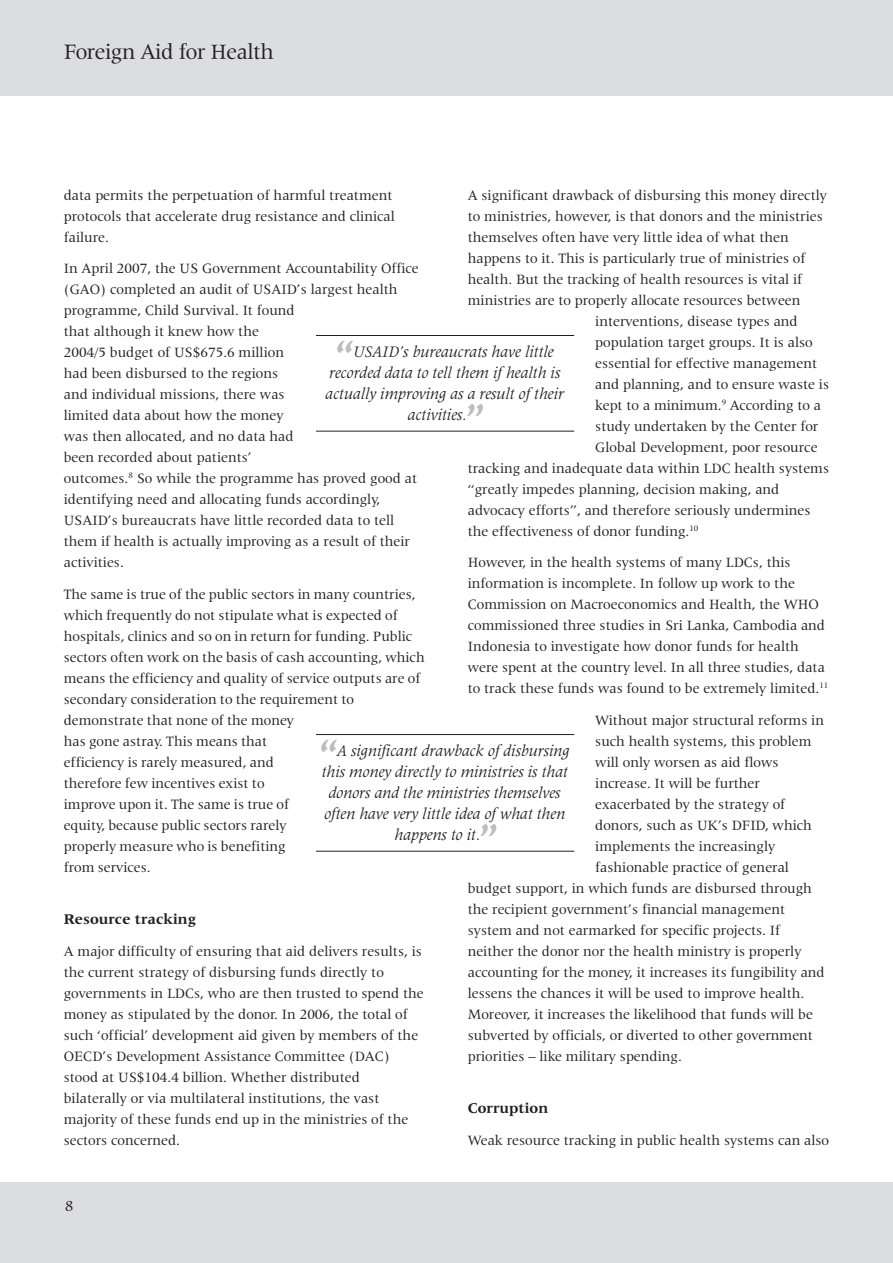
<style>
.page{position:relative;width:893px;height:1263px;background:#fff}
.page>*{position:absolute;margin:0;border:0;box-sizing:border-box;transform-origin:0 0}
.jh_pull_quote{font:600 48px "Adobe Jenson Pro";color:#bcbdc0}
.t1{font:22.5px "Latin 725 BT";letter-spacing:-.02em;color:#231f20}
.jh_pull_quote-2{font:italic 16.5px "Latin 725 BT";color:#231f20}
.t2{font:15.75px "Latin 725 BT";color:#231f20}
.jh_c-head{font:700 15px "Latin 725 BT";color:#231f20}
.jh_body{font:14.7px/21px "Latin 725 BT";color:#231f20}
</style>
<div class="page">
<div style="left:0;top:1182px;width:893px;height:81px;background:#dcdddf"></div>
<div style="left:0;top:0;width:893px;height:96px;background:#dcdddf"></div>
<hr style="left:316px;top:335px;width:258px;height:1px;background:#231f20">
<hr style="left:316px;top:431px;width:258px;height:1px;background:#231f20">
<hr style="left:316px;top:734px;width:258px;height:1px;background:#231f20">
<hr style="left:316px;top:851px;width:258px;height:1px;background:#231f20">
<h2 class="t1" style="left:64px;top:39px;width:212px">Foreign Aid for Health</h2>
<p class="jh_body" style="left:64px;top:184px;width:333px">data permits the perpetuation of harmful treatment protocols that accelerate drug resistance and clinical failure.</p>
<p class="jh_body" style="left:64px;top:258px;width:357px">In April 2007, the US Government Accountability Office (GAO) completed an audit of USAID’s largest health programme, Child Survival. It found<br>that although it knew how the<br>2004/5 budget of US$675.6 million<br>had been disbursed to the regions<br>and individual missions, there was<br>limited data about how the money<br>was then allocated, and no data had<br>been recorded about patients’<br>outcomes.<sup>8</sup> So while the programme has proved good at identifying need and allocating funds accordingly, USAID’s bureaucrats have little recorded data to tell them if health is actually improving as a result of their activities.</p>
<p class="jh_body" style="left:64px;top:583px;width:362px">The same is true of the public sectors in many countries, which frequently do not stipulate what is expected of hospitals, clinics and so on in return for funding. Public sectors often work on the basis of cash accounting, which means the efficiency and quality of service outputs are of secondary consideration to the requirement to demonstrate that none of the money<br>has gone astray. This means that<br>efficiency is rarely measured, and<br>therefore few incentives exist to<br>improve upon it. The same is true of<br>equity, because public sectors rarely<br>properly measure who is benefiting<br>from services.</p>
<p class="jh_body" style="left:468px;top:184px;width:361px">A significant drawback of disbursing this money directly</p>
<p class="jh_body" style="left:468px;top:205px;width:356px">to ministries, however, is that donors and the ministries</p>
<p class="jh_body" style="left:468px;top:226px;width:323px">themselves often have very little idea of what then</p>
<p class="jh_body" style="left:468px;top:247px;width:339px">happens to it. This is particularly true of ministries of</p>
<p class="jh_body" style="left:468px;top:268px;width:336px">health. But the tracking of health resources is vital if</p>
<p class="jh_body" style="left:468px;top:289px;width:334px">ministries are to properly allocate resources between</p>
<p class="jh_body" style="left:595px;top:310px;width:204px">interventions, disease types and</p>
<p class="jh_body" style="left:595px;top:331px;width:219px">population target groups. It is also</p>
<p class="jh_body" style="left:595px;top:352px;width:223px">essential for effective management</p>
<p class="jh_body" style="left:595px;top:373px;width:235px">and planning, and to ensure waste is</p>
<p class="jh_body" style="left:595px;top:394px;width:227px">kept to a minimum.<sup>9</sup> According to a</p>
<p class="jh_body" style="left:595px;top:415px;width:225px">study undertaken by the Center for</p>
<p class="jh_body" style="left:595px;top:436px;width:224px">Global Development, poor resource</p>
<p class="jh_body" style="left:468px;top:457px;width:363px">tracking and inadequate data within LDC health systems</p>
<p class="jh_body" style="left:468px;top:478px;width:313px">“greatly impedes planning, decision making, and</p>
<p class="jh_body" style="left:468px;top:499px;width:344px">advocacy efforts”, and therefore seriously undermines</p>
<p class="jh_body" style="left:468px;top:520px;width:232px">the effectiveness of donor funding.<sup>10</sup></p>
<p class="jh_body" style="left:468px;top:552px;width:362px">However, in the health systems of many LDCs, this information is incomplete. In follow up work to the Commission on Macroeconomics and Health, the WHO commissioned three studies in Sri Lanka, Cambodia and Indonesia to investigate how donor funds for health were spent at the country level. In all three studies, data to track these funds was found to be extremely limited.<sup>11</sup></p>
<p class="jh_body" style="left:595px;top:709px;width:230px">Without major structural reforms in</p>
<p class="jh_body" style="left:595px;top:730px;width:218px">such health systems, this problem</p>
<p class="jh_body" style="left:595px;top:751px;width:185px">will only worsen as aid flows</p>
<p class="jh_body" style="left:595px;top:772px;width:166px">increase. It will be further</p>
<p class="jh_body" style="left:595px;top:793px;width:191px">exacerbated by the strategy of</p>
<p class="jh_body" style="left:595px;top:814px;width:218px">donors, such as UK’s DFID, which</p>
<p class="jh_body" style="left:595px;top:835px;width:182px">implements the increasingly</p>
<p class="jh_body" style="left:595px;top:856px;width:195px">fashionable practice of general</p>
<p class="jh_body" style="left:468px;top:877px;width:346px">budget support, in which funds are disbursed through</p>
<p class="jh_body" style="left:468px;top:898px;width:319px">the recipient government’s financial management</p>
<p class="jh_body" style="left:468px;top:919px;width:314px">system and not earmarked for specific projects. If</p>
<p class="jh_body" style="left:468px;top:940px;width:335px">neither the donor nor the health ministry is properly</p>
<p class="jh_body" style="left:468px;top:961px;width:359px">accounting for the money, it increases its fungibility and</p>
<p class="jh_body" style="left:468px;top:982px;width:338px">lessens the chances it will be used to improve health.</p>
<p class="jh_body" style="left:468px;top:1003px;width:347px">Moreover, it increases the likelihood that funds will be</p>
<p class="jh_body" style="left:468px;top:1024px;width:347px">subverted by officials, or diverted to other government</p>
<p class="jh_body" style="left:468px;top:1045px;width:216px">priorities – like military spending.</p>
<p class="jh_c-head" style="left:468px;top:1100px;width:82px">Corruption</p>
<p class="jh_body" style="left:468px;top:1129px;width:363px">Weak resource tracking in public health systems can also</p>
<p class="jh_pull_quote" style="left:336px;top:331px;width:19px">“</p>
<p class="jh_pull_quote-2" style="left:353px;top:342px;width:202px">USAID’s bureaucrats have little</p>
<p class="jh_pull_quote-2" style="left:330px;top:363px;width:233px">recorded data to tell them if health is</p>
<p class="jh_pull_quote-2" style="left:326px;top:384px;width:240px">actually improving as a result of their</p>
<p class="jh_pull_quote-2" style="left:408px;top:405px;width:60px">activities.</p>
<p class="jh_pull_quote" style="left:467px;top:394px;width:19px">”</p>
<p class="jh_pull_quote" style="left:320px;top:730px;width:19px">“</p>
<p class="jh_pull_quote-2" style="left:337px;top:741px;width:234px">A significant drawback of disbursing</p>
<p class="jh_pull_quote-2" style="left:322px;top:762px;width:248px">this money directly to ministries is that</p>
<p class="jh_pull_quote-2" style="left:329px;top:783px;width:233px">donors and the ministries themselves</p>
<p class="jh_pull_quote-2" style="left:325px;top:804px;width:242px">often have very little idea of what then</p>
<p class="jh_pull_quote-2" style="left:395px;top:825px;width:87px">happens to it.</p>
<p class="jh_pull_quote" style="left:480px;top:814px;width:19px">”</p>
<p class="jh_c-head" style="left:64px;top:911px;width:134px">Resource tracking</p>
<p class="jh_body" style="left:64px;top:940px;width:361px">A major difficulty of ensuring that aid delivers results, is the current strategy of disbursing funds directly to governments in LDCs, who are then trusted to spend the money as stipulated by the donor. In 2006, the total of such ‘official’ development aid given by members of the OECD’s Development Assistance Committee (DAC) stood at US$104.4 billion. Whether distributed bilaterally or via multilateral institutions, the vast majority of these funds end up in the ministries of the sectors concerned.</p>
<p class="t2" style="left:65px;top:1197px;width:10px">8</p>
</div>
